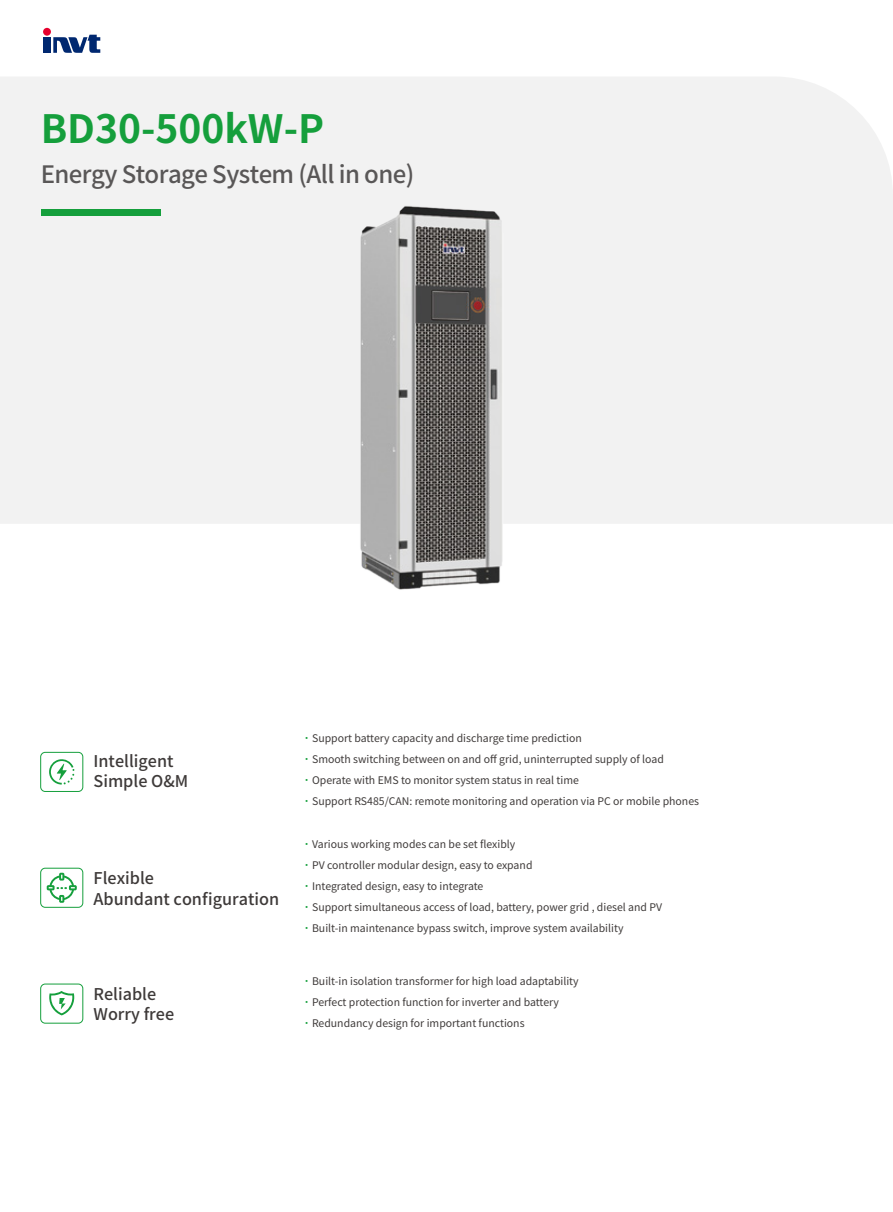
<style>
.page{position:relative;width:893px;height:1212px;background:#fff}
.page>*{position:absolute;margin:0;border:0;box-sizing:border-box;transform-origin:0 0}
.t1{font:700 39px "Source Han Sans CN";color:#159f3c}
.t2{font:500 24px "Source Han Sans CN";letter-spacing:-.025em;color:#595757}
.t3{font:500 16.2px/20.2px "Source Han Sans CN";color:#3e3a39}
.t4{font:10.5px/21px "Source Han Sans CN";color:#3e3a39}
.s1{color:#159f3c}
</style>
<div class="page">
<div style="left:0;top:77px;width:893px;height:447px;background:#f2f2f2"></div>
<div style="left:40px;top:868px;width:43px;height:40px;border:1px solid #159f3c;border-radius:5px"></div>
<svg style="left:47px;top:873px;width:30px;height:30px"></svg>
<div style="left:40px;top:752px;width:43px;height:40px;border:1px solid #159f3c;border-radius:5px"></div>
<svg style="left:49px;top:759px;width:25px;height:25px"></svg>
<div style="left:40px;top:984px;width:43px;height:39px;border:1px solid #159f3c;border-radius:5px"></div>
<svg style="left:49px;top:991px;width:25px;height:24px"></svg>
<svg style="left:53px;top:35px;width:47px;height:18px"></svg>
<div style="left:43px;top:37px;width:8px;height:16px;background:#002870"></div>
<div style="left:43px;top:28px;width:8px;height:8px;background:#e6002d;border-radius:50%"></div>
<div style="left:41px;top:210px;width:120px;height:6px;background:#159f3c"></div>
<img style="left:300px;top:184px;width:280px;height:406px">
<h1 class="t1" style="left:41px;top:107px;width:285px">BD30-500kW-P</h1>
<h2 class="t2" style="left:41px;top:161px;width:375px">Energy Storage System (All in one)</h2>
<h3 class="t3" style="left:94px;top:751px;width:96px">Intelligent<br>Simple O&amp;M</h3>
<h3 class="t3" style="left:94px;top:869px;width:187px">Flexible<br>Abundant configuration</h3>
<h3 class="t3" style="left:94px;top:984px;width:82px">Reliable<br>Worry free</h3>
<p class="t4" style="left:302px;top:728px;width:399px"><span class="s1">˙</span>Support battery capacity and discharge time prediction<br><span class="s1">˙</span>Smooth switching between on and off grid, uninterrupted supply of load <span class="s1">˙</span>Operate with EMS to monitor system status in real time<br><span class="s1">˙</span>Support RS485/CAN: remote monitoring and operation via PC or mobile phones</p>
<p class="t4" style="left:302px;top:834px;width:362px"><span class="s1">˙</span>Various working modes can be set flexibly<br><span class="s1">˙</span>PV controller modular design, easy to expand<br><span class="s1">˙</span>Integrated design, easy to integrate<br><span class="s1">˙</span>Support simultaneous access of load, battery, power grid , diesel and PV <span class="s1">˙</span>Built-in maintenance bypass switch, improve system availability</p>
<p class="t4" style="left:302px;top:971px;width:279px"><span class="s1">˙</span>Built-in isolation transformer for high load adaptability <span class="s1">˙</span>Perfect protection function for inverter and battery <span class="s1">˙</span>Redundancy design for important functions</p>
</div>
